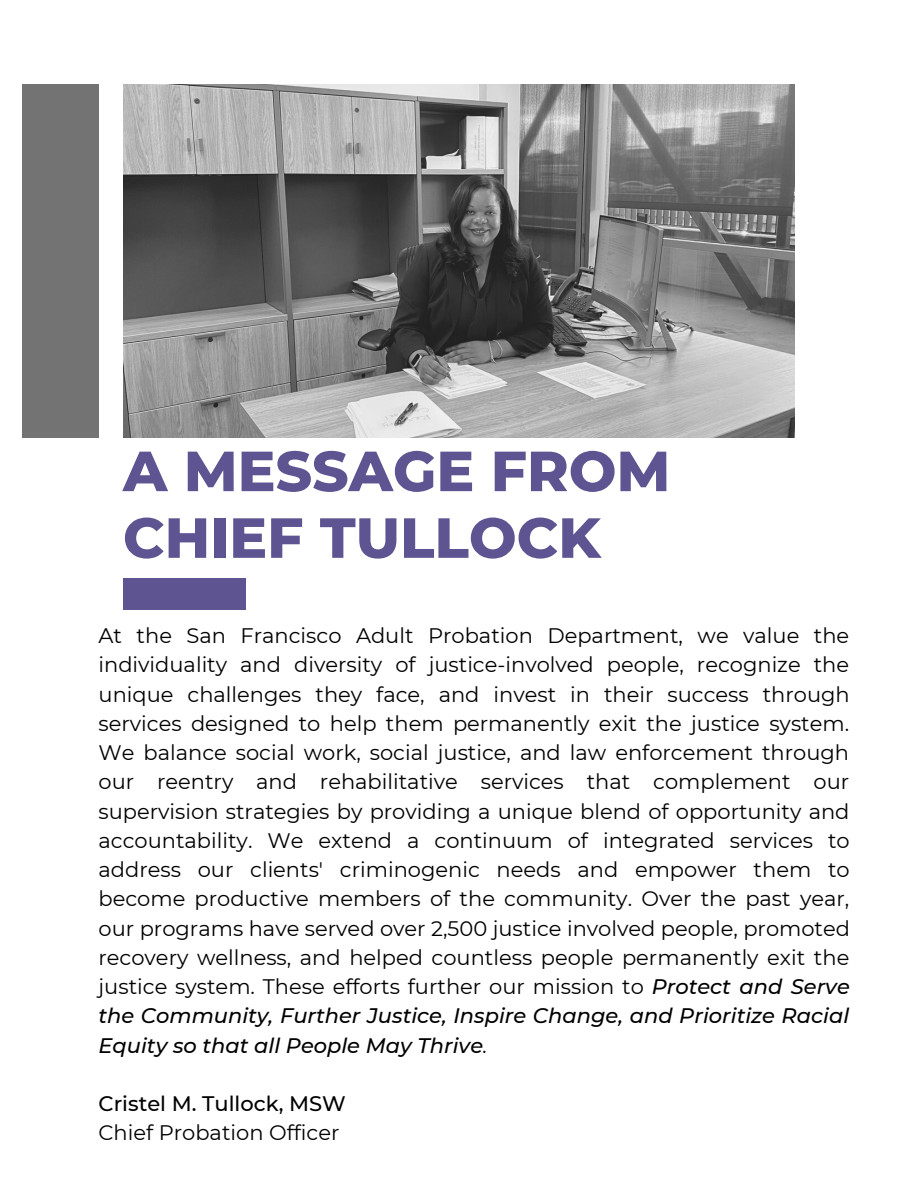
<style>
.page{position:relative;width:918px;height:1188px;background:#fff}
.page>*{position:absolute;margin:0;border:0;box-sizing:border-box;transform-origin:0 0}
.t1{font:800 56.4px/66.8px "Montserrat";color:#5d5491}
.t2{font:21px/29.2px "Montserrat";color:#000;text-align:justify}
.t3{font:500 21px "Montserrat";color:#000}
.s1{font-weight:500;font-style:italic}
.s2{font-style:italic}
</style>
<div class="page">
<img style="left:123px;top:84px;width:672px;height:353px">
<div style="left:123px;top:578px;width:123px;height:32px;background:#5d5491"></div>
<div style="left:23px;top:84px;width:76px;height:353px;background:#737373"></div>
<h1 class="t1" style="left:123px;top:438px;width:549px">A MESSAGE FROM<br>CHIEF TULLOCK</h1>
<p class="t2" style="left:99px;top:621px;width:753px">At the San Francisco Adult Probation Department, we value the individuality and diversity of justice-involved people, recognize the unique challenges they face, and invest in their success through services designed to help them permanently exit the justice system.<br>We balance social work, social justice, and law enforcement through our reentry and rehabilitative services that complement our supervision strategies by providing a unique blend of opportunity and accountability. We extend a continuum of integrated services to address our clients' criminogenic needs and empower them to become productive members of the community. Over the past year, our programs have served over 2,500 justice involved people, promoted recovery wellness, and helped countless people permanently exit the justice system. These efforts further our mission to <span class="s1">Protect and Serve the Community, Further Justice, Inspire Change, and Prioritize Racial Equity so that all People May Thrive</span><span class="s2">.</span></p>
<p class="t3" style="left:99px;top:1091px;width:249px">Cristel M. Tullock, MSW</p>
<p class="t2" style="left:99px;top:1118px;width:242px">Chief Probation Officer</p>
</div>
